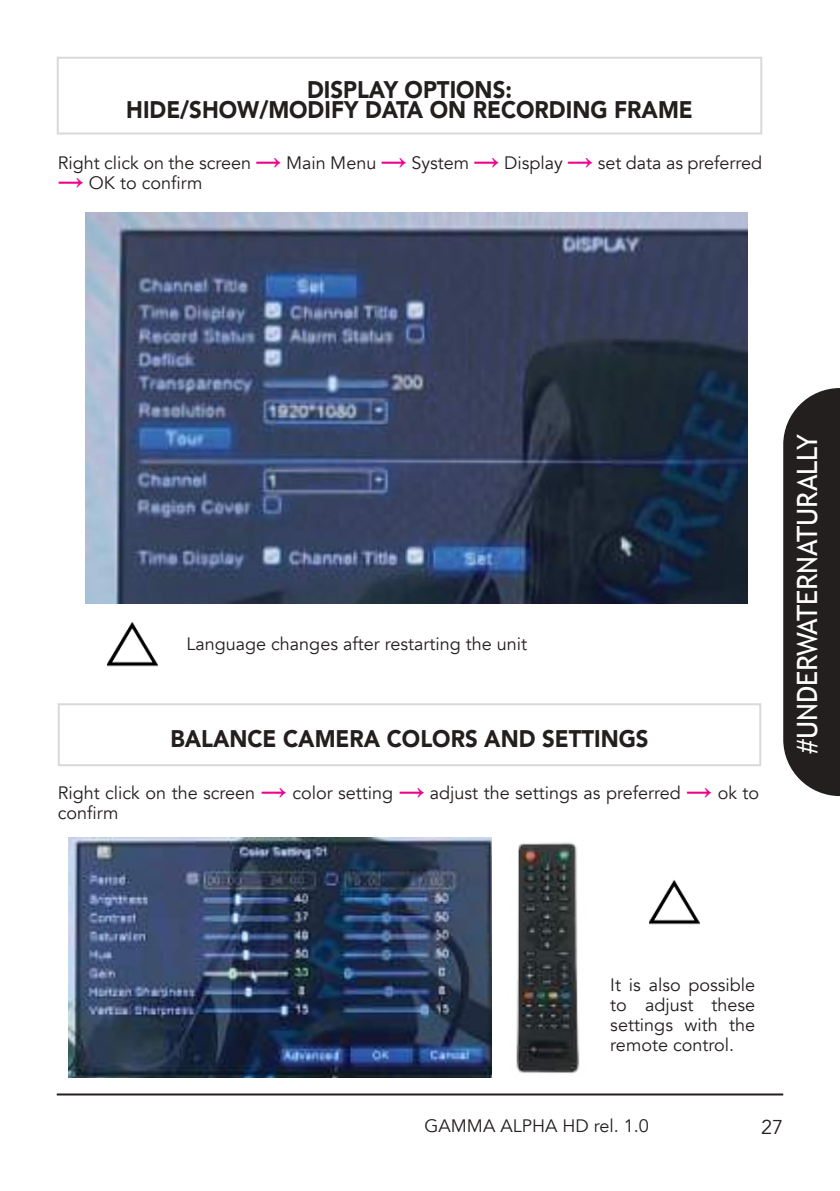
<style>
.page{position:relative;width:840px;height:1191px;background:#fff}
.page>*{position:absolute;margin:0;border:0;box-sizing:border-box;transform-origin:0 0}
.t1{font:28px "Trebuchet MS";color:#fff}
.t2{font:900 24px/20px "Avenir";color:#241f1f;text-align:center;scale:.92 1}
.t3{font:20px "Avenir";color:#241f1f}
.t4{font:18px/20px "Avenir";color:#241f1f}
.s1{font-family:"Impact";font-size:26px;color:#ee008c}
</style>
<div class="page">
<svg style="left:783px;top:388px;width:56px;height:408px;background:#322d2d"></svg>
<hr style="left:57px;top:1093px;width:725px;height:2px;background:#241f1f">
<div style="left:57px;top:57px;width:704px;height:77px;border:2px solid #dad9da"></div>
<img style="left:85px;top:212px;width:661px;height:391px">
<img style="left:107px;top:622px;width:50px;height:45px">
<img style="left:649px;top:880px;width:50px;height:45px">
<div style="left:58px;top:703px;width:702px;height:63px;border:2px solid #dad9da"></div>
<img style="left:68px;top:837px;width:423px;height:240px">
<img style="left:492px;top:842px;width:137px;height:254px">
<h2 class="t2" style="left:126px;top:79px;width:617px">DISPLAY OPTIONS:<br>HIDE/SHOW/MODIFY DATA ON RECORDING FRAME</h2>
<p class="t4" style="left:58px;top:153px;width:705px">Right click on the screen <span class="s1">→</span> Main Menu <span class="s1">→</span> System <span class="s1">→</span> Display <span class="s1">→</span> set data as preferred</p>
<p class="t4" style="left:58px;top:173px;width:146px"><span class="s1">→</span> OK to confirm</p>
<p class="t4" style="left:186px;top:634px;width:342px">Language changes after restarting the unit</p>
<h2 class="t2" style="left:170px;top:727px;width:521px">BALANCE CAMERA COLORS AND SETTINGS</h2>
<p class="t4" style="left:58px;top:783px;width:702px">Right click on the screen <span class="s1">→</span> color setting <span class="s1">→</span> adjust the settings as preferred <span class="s1">→</span> ok to confirm</p>
<h1 class="t1" style="left:790px;top:754px;width:321px;rotate:-90deg">#UNDERWATERNATURALLY</h1>
<p class="t4" style="left:610px;top:975px;width:146px;text-align:justify">It is also possible to adjust these settings with the remote control.</p>
<p class="t4" style="left:424px;top:1116px;width:226px">GAMMA ALPHA HD rel. 1.0</p>
<p class="t3" style="left:760px;top:1115px;width:23px">27</p>
</div>
